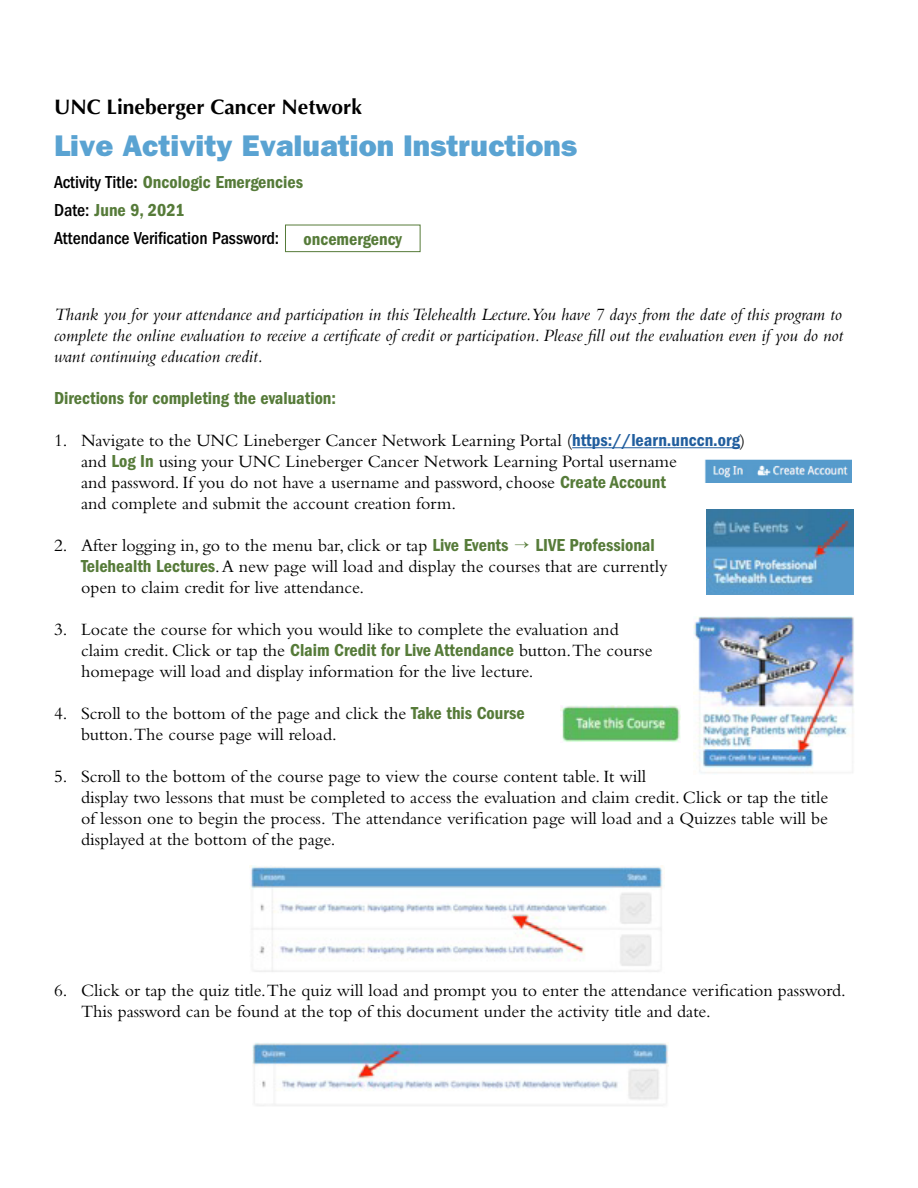
<style>
.page{position:relative;width:918px;height:1188px;background:#fff}
.page>*{position:absolute;margin:0;border:0;box-sizing:border-box;transform-origin:0 0}
.t1{font:30px "ITC Franklin Gothic Std Hvy";color:#5aa3d2}
.t2{font:700 21px "Optima";color:#000}
.t3{font:18px/21px "Bembo Std";color:#000}
.t4{font:italic 18px/21px "Bembo Std";color:#000;text-align:justify}
.t5{font:18px/27.8px "ITC Franklin Gothic Std Dm Cd";color:#567b39}
.t6{font:500 condensed 18px "ITC Franklin Gothic Std";color:#000}
.s1{font-family:"ITC Franklin Gothic Std";font-weight:500;font-stretch:condensed;color:#000}
.s2{font-family:"ITC Franklin Gothic Std Dm Cd";color:#215e9e}
.s3{font-family:"ITC Franklin Gothic Std Dm Cd";color:#567b39}
.s4{color:#567b39}
</style>
<div class="page">
<img style="left:705px;top:459px;width:147px;height:24px">
<img style="left:706px;top:509px;width:147px;height:86px">
<img style="left:693px;top:617px;width:162px;height:157px">
<img style="left:560px;top:705px;width:120px;height:37px">
<img style="left:249px;top:865px;width:416px;height:107px">
<img style="left:253px;top:1043px;width:415px;height:63px">
<hr style="left:572px;top:447px;width:168px;height:1px;background:#215e9e">
<div style="left:285px;top:225px;width:135px;height:27px;border:1px solid #567b39"></div>
<p class="t2" style="left:54px;top:94px;width:309px">UNC Lineberger Cancer Network</p>
<h1 class="t1" style="left:54px;top:128px;width:525px">Live Activity Evaluation Instructions</h1>
<p class="t5" style="left:54px;top:169px;width:251px"><span class="s1">Activity Title:</span> Oncologic Emergencies<br><span class="s1">Date:</span> June 9, 2021</p>
<p class="t6" style="left:54px;top:228px;width:227px">Attendance Verification Password:</p>
<p class="t5" style="left:303px;top:225px;width:100px">oncemergency</p>
<p class="t4" style="left:54px;top:303px;width:791px">Thank you for your attendance and participation in this Telehealth Lecture. You have 7 days from the date of this program to complete the online evaluation to receive a certificate of credit or participation. Please fill out the evaluation even if you do not want continuing education credit.</p>
<p class="t5" style="left:54px;top:384px;width:284px">Directions for completing the evaluation:</p>
<p class="t3" style="left:81px;top:429px;width:666px;text-indent:-27px">1. Navigate to the UNC Lineberger Cancer Network Learning Portal (<span class="s2">https://learn.unccn.org</span>) and <span class="s3">Log In</span> using your UNC Lineberger Cancer Network Learning Portal username<br>and password. If you do not have a username and password, choose <span class="s3">Create Account<br></span>and complete and submit the account creation form.</p>
<p class="t3" style="left:81px;top:535px;width:588px;text-indent:-27px">2. After logging in, go to the menu bar, click or tap <span class="s3">Live Events</span> <span class="s4">→</span> <span class="s3">LIVE Professional<br>Telehealth Lectures</span>. A new page will load and display the courses that are currently open to claim credit for live attendance.</p>
<p class="t3" style="left:81px;top:619px;width:573px;text-indent:-27px">3. Locate the course for which you would like to complete the evaluation and claim credit. Click or tap the <span class="s3">Claim Credit for Live Attendance</span> button.The course homepage will load and display information for the live lecture.</p>
<p class="t3" style="left:81px;top:703px;width:445px;text-indent:-27px">4. Scroll to the bottom of the page and click the <span class="s3">Take this Course </span>button.The course page will reload.</p>
<p class="t3" style="left:81px;top:766px;width:749px;text-indent:-27px">5. Scroll to the bottom of the course page to view the course content table. It will<br>display two lessons that must be completed to access the evaluation and claim credit. Click or tap the title of lesson one to begin the process. The attendance verification page will load and a Quizzes table will be displayed at the bottom of the page.</p>
<p class="t3" style="left:81px;top:979px;width:766px;text-indent:-27px">6. Click or tap the quiz title.The quiz will load and prompt you to enter the attendance verification password.<br>This password can be found at the top of this document under the activity title and date.</p>
</div>
